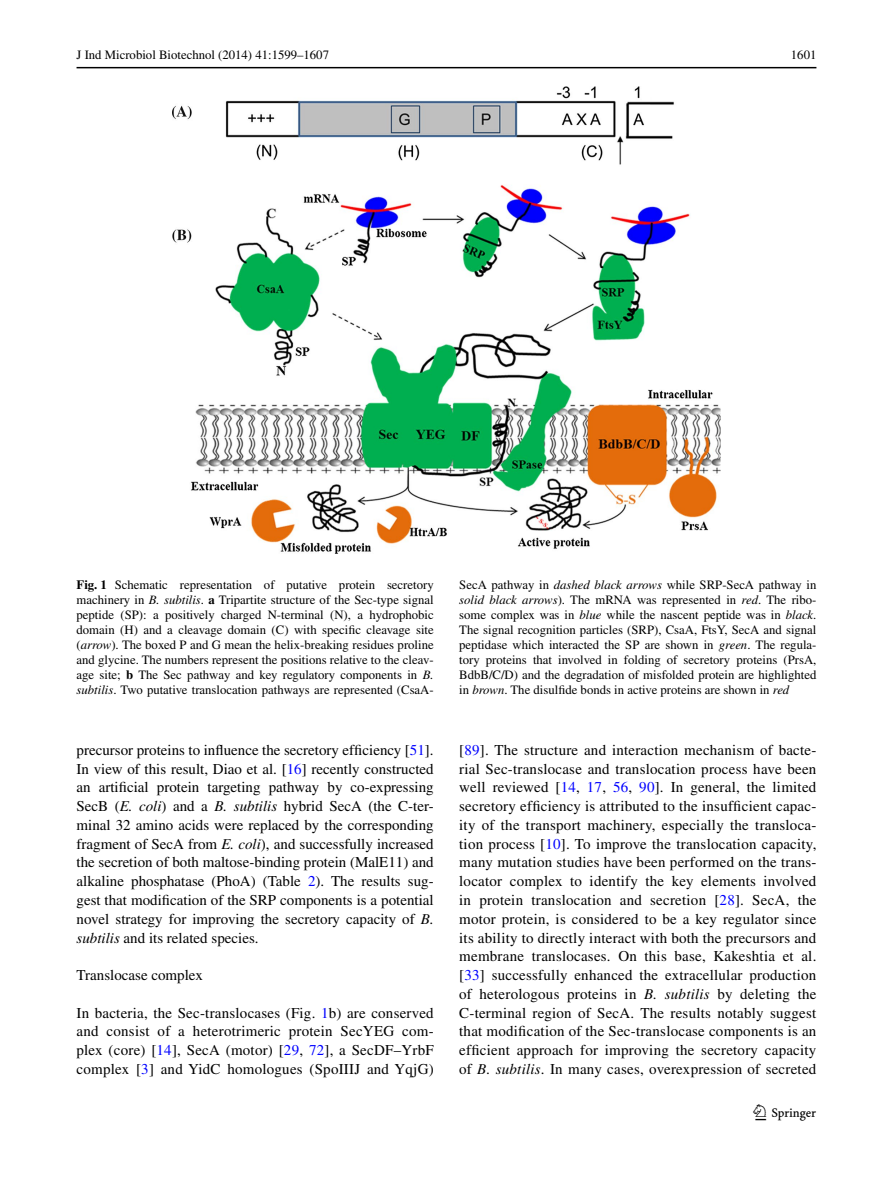
<style>
.page{position:relative;width:893px;height:1187px;background:#fff}
.page>*{position:absolute;margin:0;border:0;box-sizing:border-box;transform-origin:0 0}
.t1{font:22.5px "Springnew";color:#000}
.t2{font:15px/18.8px "Times";letter-spacing:.015em;color:#000;text-align:justify}
.t3{font:12.75px/15px "Times";color:#000;text-align:justify}
.s1{font-weight:700}
.s2{font-style:italic}
.s3{color:#00f}
</style>
<div class="page">
<hr style="left:77px;top:67px;width:739px;height:1px;background:#000">
<img style="left:172px;top:87px;width:549px;height:466px">
<p class="t3" style="left:77px;top:48px;width:254px">J Ind Microbiol Biotechnol (2014) 41:1599–1607</p>
<p class="t3" style="left:791px;top:48px;width:27px">1601</p>
<p class="t3" style="left:77px;top:577px;width:359px"><span class="s1">Fig. 1</span> Schematic representation of putative protein secretory machinery in <span class="s2">B. subtilis</span>. <span class="s1">a</span> Tripartite structure of the Sec-type signal peptide (SP): a positively charged N-terminal (N), a hydrophobic domain (H) and a cleavage domain (C) with specific cleavage site (<span class="s2">arrow</span>). The boxed P and G mean the helix-breaking residues proline and glycine. The numbers represent the positions relative to the cleav&shy;age site; <span class="s1">b</span> The Sec pathway and key regulatory components in <span class="s2">B. subtilis</span>. Two putative translocation pathways are represented (CsaA-</p>
<p class="t3" style="left:459px;top:577px;width:359px">SecA pathway in <span class="s2">dashed black arrows</span> while SRP-SecA pathway in <span class="s2">solid black arrows</span>). The mRNA was represented in <span class="s2">red</span>. The ribo&shy;some complex was in <span class="s2">blue</span> while the nascent peptide was in <span class="s2">black</span>.<br>The signal recognition particles (SRP), CsaA, FtsY, SecA and signal peptidase which interacted the SP are shown in <span class="s2">green</span>. The regula&shy;tory proteins that involved in folding of secretory proteins (PrsA, BdbB/C/D) and the degradation of misfolded protein are highlighted in <span class="s2">brown</span>. The disulfide bonds in active proteins are shown in <span class="s2">red</span></p>
<p class="t2" style="left:77px;top:740px;width:359px">precursor proteins to influence the secretory efficiency [<span class="s3">51</span>].<br>In view of this result, Diao et al. [<span class="s3">16</span>] recently constructed an artificial protein targeting pathway by co-expressing SecB (<span class="s2">E. coli</span>) and a <span class="s2">B. subtilis</span> hybrid SecA (the C-ter&shy;minal 32 amino acids were replaced by the corresponding fragment of SecA from <span class="s2">E. coli</span>), and successfully increased the secretion of both maltose-binding protein (MalE11) and alkaline phosphatase (PhoA) (Table <span class="s3">2</span>). The results sug&shy;gest that modification of the SRP components is a potential novel strategy for improving the secretory capacity of <span class="s2">B. subtilis</span> and its related species.</p>
<p class="t2" style="left:77px;top:965px;width:128px">Translocase complex</p>
<p class="t2" style="left:77px;top:1002px;width:359px">In bacteria, the Sec-translocases (Fig. <span class="s3">1</span>b) are conserved and consist of a heterotrimeric protein SecYEG com&shy;plex (core) [<span class="s3">14</span>], SecA (motor) [<span class="s3">29</span>, <span class="s3">72</span>], a SecDF–YrbF complex [<span class="s3">3</span>] and YidC homologues (SpoIIIJ and YqjG)</p>
<p class="t2" style="left:459px;top:740px;width:359px">[<span class="s3">89</span>]. The structure and interaction mechanism of bacte&shy;rial Sec-translocase and translocation process have been well reviewed [<span class="s3">14</span>, <span class="s3">17</span>, <span class="s3">56</span>, <span class="s3">90</span>]. In general, the limited secretory efficiency is attributed to the insufficient capac&shy;ity of the transport machinery, especially the transloca&shy;tion process [<span class="s3">10</span>]. To improve the translocation capacity, many mutation studies have been performed on the trans&shy;locator complex to identify the key elements involved in protein translocation and secretion [<span class="s3">28</span>]. SecA, the motor protein, is considered to be a key regulator since its ability to directly interact with both the precursors and membrane translocases. On this base, Kakeshtia et al. [<span class="s3">33</span>] successfully enhanced the extracellular production of heterologous proteins in <span class="s2">B. subtilis</span> by deleting the C-terminal region of SecA. The results notably suggest that modification of the Sec-translocase components is an efficient approach for improving the secretory capacity of <span class="s2">B. subtilis</span>. In many cases, overexpression of secreted</p>
<h1 class="t1" style="left:755px;top:1104px;width:62px">1 3</h1>
</div>
